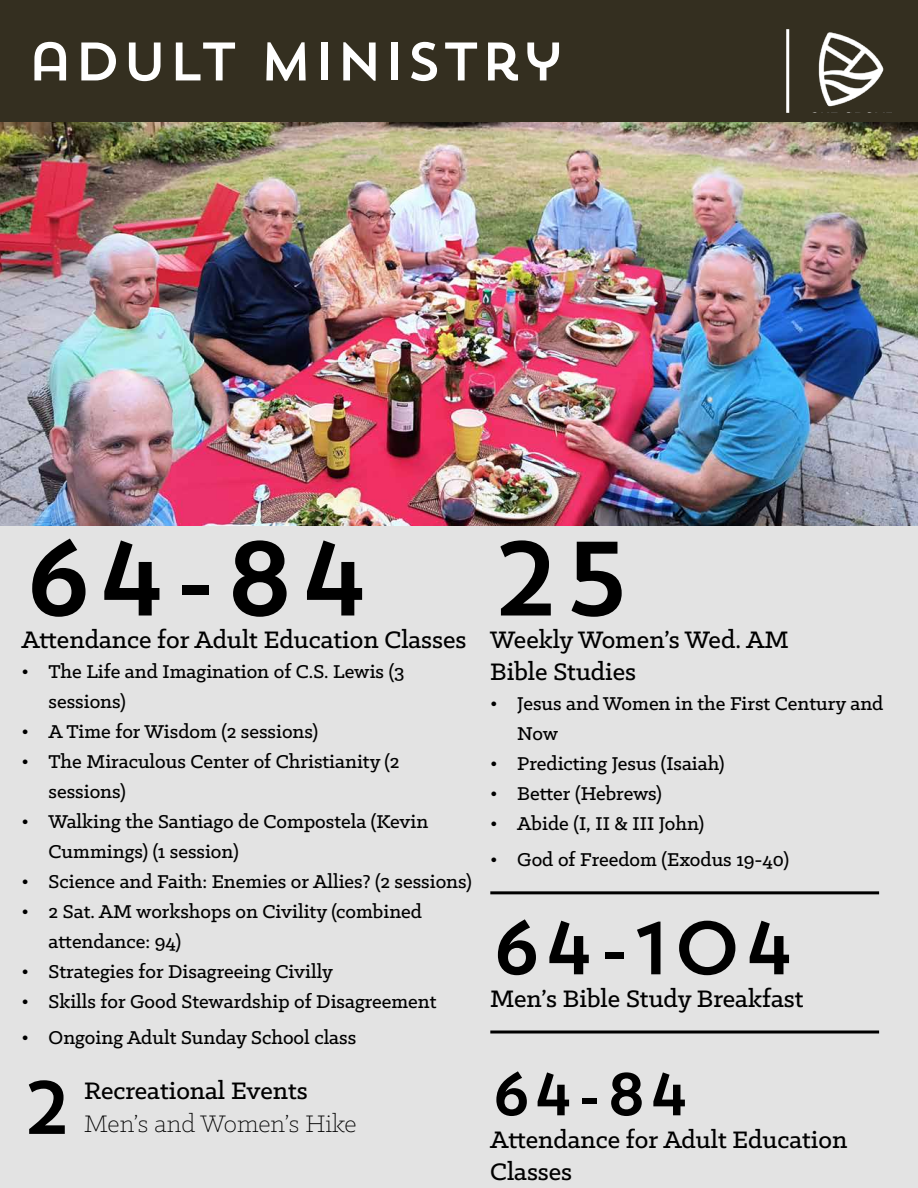
<style>
.page{position:relative;width:918px;height:1188px;background:#fff}
.page>*{position:absolute;margin:0;border:0;box-sizing:border-box;transform-origin:0 0}
.t1{font:105px "Trend Sans One";color:#000}
.t2{font:75px "Trend Sans One";color:#000}
.t3{font:60px "Trend Sans One";color:#000}
.t4{font:54px "Trend Sans One";color:#fff}
.t5{font:500 27px/32.4px "Klinic Slab";color:#000}
.t6{font:300 27px "Klinic Slab";color:#000}
.t7{font:500 21px/30px "Klinic Slab";color:#000}
</style>
<div class="page">
<div style="left:0;top:0;width:918px;height:124px;background:#342f20"></div>
<img style="left:818px;top:32px;width:66px;height:75px">
<hr style="left:786px;top:29px;width:3px;height:84px;background:#fff">
<div style="left:1px;top:525px;width:917px;height:663px;background:#e3e3e3"></div>
<img style="left:0;top:122px;width:918px;height:404px">
<hr style="left:490px;top:891px;width:389px;height:3px;background:#000">
<svg style="left:490px;top:1030px;width:389px;height:4px;background:#383838"></svg>
<h3 class="t4" style="left:27px;top:27px;width:539px">ADULT MINISTRY</h3>
<h1 class="t1" style="left:22px;top:511px;width:351px">64-84</h1>
<p class="t5" style="left:22px;top:623px;width:446px">Attendance for Adult Education Classes</p>
<p class="t7" style="left:49px;top:656px;width:357px;text-indent:-27px">• The Life and Imagination of C.S. Lewis (3 sessions)</p>
<p class="t7" style="left:22px;top:716px;width:298px">• A Time for Wisdom (2 sessions)</p>
<p class="t7" style="left:49px;top:746px;width:352px;text-indent:-27px">• The Miraculous Center of Christianity (2 sessions)</p>
<p class="t7" style="left:49px;top:806px;width:381px;text-indent:-27px">• Walking the Santiago de Compostela (Kevin<br>Cummings) (1 session)</p>
<p class="t7" style="left:22px;top:866px;width:452px">• Science and Faith: Enemies or Allies? (2 sessions)</p>
<p class="t7" style="left:49px;top:896px;width:375px;text-indent:-27px">• 2 Sat. AM workshops on Civility (combined attendance: 94)</p>
<p class="t7" style="left:22px;top:956px;width:313px">• Strategies for Disagreeing Civilly</p>
<p class="t7" style="left:22px;top:986px;width:416px">• Skills for Good Stewardship of Disagreement</p>
<p class="t7" style="left:22px;top:1022px;width:336px">• Ongoing Adult Sunday School class</p>
<h2 class="t2" style="left:22px;top:1060px;width:53px">2</h2>
<p class="t5" style="left:84px;top:1074px;width:225px">Recreational Events</p>
<p class="t6" style="left:84px;top:1106px;width:274px">Men’s and Women’s Hike</p>
<h1 class="t1" style="left:490px;top:511px;width:143px">25</h1>
<p class="t5" style="left:490px;top:623px;width:300px">Weekly Women’s Wed. AM<br>Bible Studies</p>
<p class="t7" style="left:517px;top:688px;width:368px;text-indent:-27px">• Jesus and Women in the First Century and<br>Now</p>
<p class="t7" style="left:490px;top:748px;width:236px">• Predicting Jesus (Isaiah)</p>
<p class="t7" style="left:490px;top:778px;width:173px">• Better (Hebrews)</p>
<p class="t7" style="left:490px;top:808px;width:215px">• Abide (I, II &amp; III John)</p>
<p class="t7" style="left:490px;top:844px;width:300px">• God of Freedom (Exodus 19-40)</p>
<h2 class="t2" style="left:490px;top:900px;width:307px">64-104</h2>
<p class="t5" style="left:490px;top:982px;width:315px">Men’s Bible Study Breakfast</p>
<h3 class="t3" style="left:490px;top:1056px;width:201px">64-84</h3>
<p class="t5" style="left:490px;top:1122px;width:359px">Attendance for Adult Education<br>Classes</p>
</div>
